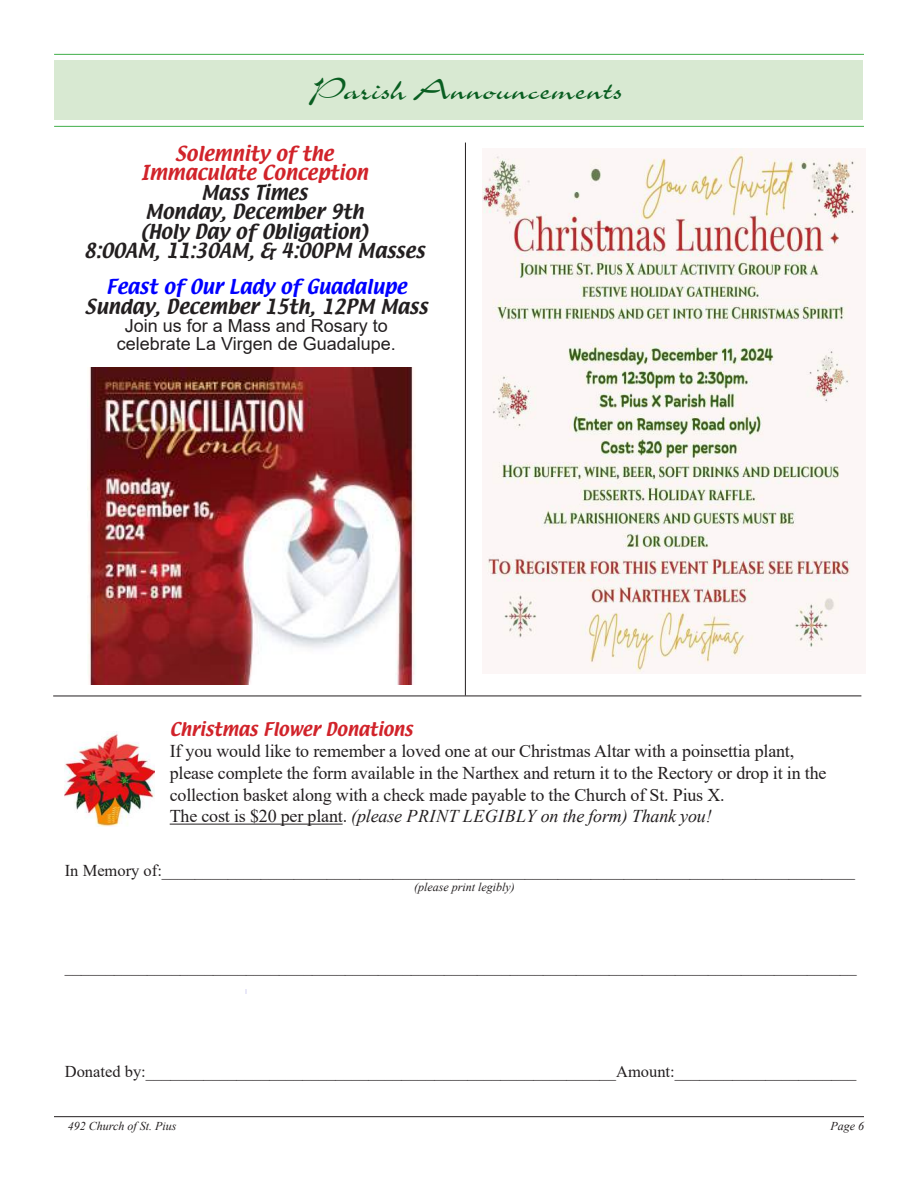
<style>
.page{position:relative;width:918px;height:1188px;background:#fff}
.page>*{position:absolute;margin:0;border:0;box-sizing:border-box;transform-origin:0 0}
.t1{font:36px "Charme";color:#095e21}
.t2{font:18px "Times New Roman";letter-spacing:-.01em;color:#231f20}
.t3{font:18px "Textile";color:#231f20}
.t4{font:italic 18px "Times New Roman";letter-spacing:-.01em;color:#231f20}
.t5{font:18px "Arial";color:#231f20}
.t6{font:18px "Textile";color:#d1232a}
.t7{font:18px "Textile";color:#00f}
.t8{font:16.5px "Times New Roman";color:#231f20}
.t9{font:16.5px "Textile";color:#d1232a}
.t10{font:italic 12px "Times New Roman";color:#231f20}
.s1{font-style:normal}
</style>
<div class="page">
<hr style="left:54px;top:1116px;width:810px;height:1px;background:#231f20">
<hr style="left:54px;top:54px;width:810px;height:1px;background:#40ae49">
<hr style="left:54px;top:126px;width:810px;height:1px;background:#40ae49">
<hr style="left:465px;top:143px;width:1px;height:553px;background:#231f20">
<div style="left:54px;top:60px;width:809px;height:60px;background:#d8e9d2"></div>
<hr style="left:170px;top:824px;width:173px;height:1px;background:#231f20">
<img style="left:65px;top:731px;width:90px;height:96px">
<hr style="left:53px;top:696px;width:808px;height:1px;background:#231f20">
<img style="left:482px;top:149px;width:379px;height:524px">
<img style="left:88px;top:368px;width:328px;height:317px">
<p class="t1" style="left:309px;top:72px;width:315px">Parish Announcements</p>
<p class="t6" style="left:175px;top:141px;width:160px">Solemnity of the</p>
<p class="t6" style="left:141px;top:160px;width:229px">Immaculate Conception</p>
<p class="t3" style="left:201px;top:180px;width:108px">Mass Times</p>
<p class="t3" style="left:145px;top:199px;width:220px">Monday, December 9th</p>
<p class="t3" style="left:141px;top:219px;width:228px">(Holy Day of Obligation)</p>
<p class="t3" style="left:84px;top:238px;width:343px">8:00AM, 11:30AM, &amp; 4:00PM Masses</p>
<p class="t7" style="left:106px;top:274px;width:302px">Feast of Our Lady of Guadalupe</p>
<p class="t3" style="left:85px;top:294px;width:344px">Sunday, December 15th, 12PM Mass</p>
<p class="t5" style="left:125px;top:313px;width:265px">Join us for a Mass and Rosary to</p>
<p class="t5" style="left:117px;top:331px;width:280px">celebrate La Virgen de Guadalupe.</p>
<p class="t9" style="left:170px;top:717px;width:245px">Christmas Flower Donations</p>
<p class="t2" style="left:170px;top:739px;width:626px">If you would like to remember a loved one at our Christmas Altar with a poinsettia plant,</p>
<p class="t2" style="left:170px;top:760px;width:658px">please complete the form available in the Narthex and return it to the Rectory or drop it in the</p>
<p class="t2" style="left:170px;top:782px;width:557px">collection basket along with a check made payable to the Church of St. Pius X.</p>
<p class="t4" style="left:170px;top:804px;width:544px"><span class="s1">The cost is $20 per plant.</span> (please PRINT LEGIBLY on the form) Thank you!</p>
<p class="t8" style="left:65px;top:859px;width:792px">In Memory of:____________________________________________________________________________________</p>
<p class="t10" style="left:414px;top:878px;width:102px">(please print legibly)</p>
<p class="t8" style="left:65px;top:954px;width:794px">________________________________________________________________________________________________</p>
<p class="t8" style="left:65px;top:1059px;width:793px">Donated by:_________________________________________________________Amount:______________________</p>
<p class="t10" style="left:68px;top:1117px;width:110px">492 Church of St. Pius</p>
<p class="t10" style="left:830px;top:1117px;width:35px">Page 6</p>
</div>
